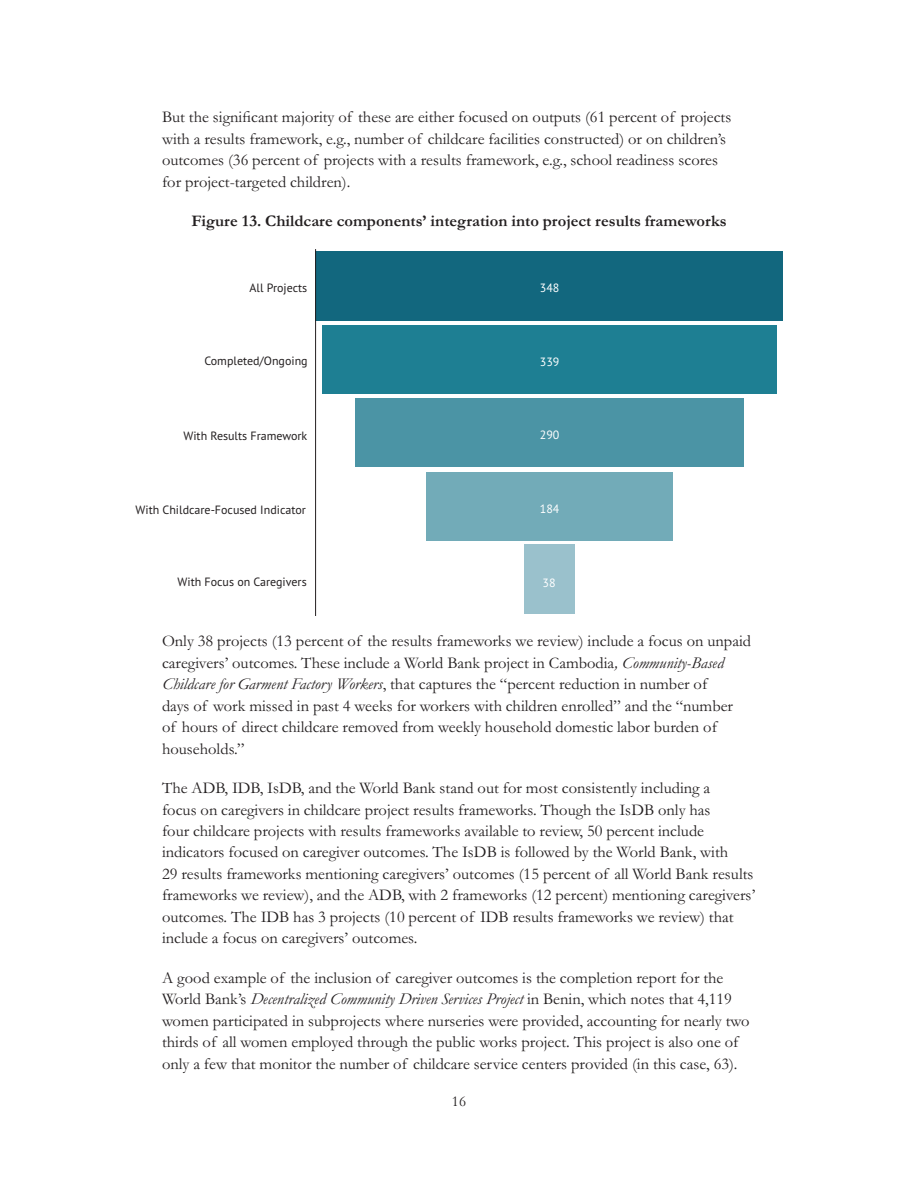
<style>
.page{position:relative;width:918px;height:1188px;background:#fff}
.page>*{position:absolute;margin:0;border:0;box-sizing:border-box;transform-origin:0 0}
.Body_text{font:16.5px/21.5px "Garamond MT Std";color:#231f20}
.Figure_title{font:700 16.5px "Garamond MT Std";color:#231f20}
.t1{font:15px "Garamond MT Std";color:#231f20}
.t2{font:12px "PT Sans";color:#231f20}
.t3{font:12px "PT Sans";color:#fff}
.s1{font-style:italic}
</style>
<div class="page">
<div style="left:315px;top:251px;width:467px;height:69px;background:#12677e"></div>
<div style="left:322px;top:325px;width:454px;height:69px;background:#1e7f93"></div>
<div style="left:355px;top:399px;width:389px;height:68px;background:#4b94a5"></div>
<div style="left:426px;top:472px;width:247px;height:69px;background:#72abb8"></div>
<div style="left:524px;top:545px;width:51px;height:69px;background:#9ac1cc"></div>
<hr style="left:315px;top:249px;width:1px;height:367px;background:#231f20">
<p class="Body_text" style="left:162px;top:107px;width:571px">But the significant majority of these are either focused on outputs (61 percent of projects with a results framework, e.g., number of childcare facilities constructed) or on children’s outcomes (36 percent of projects with a results framework, e.g., school readiness scores for project-targeted children).</p>
<p class="Figure_title" style="left:191px;top:212px;width:537px">Figure 13. Childcare components’ integration into project results frameworks</p>
<p class="t2" style="left:250px;top:280px;width:59px">All Projects</p>
<p class="t3" style="left:540px;top:280px;width:21px">348</p>
<p class="t2" style="left:204px;top:353px;width:105px">Completed/Ongoing</p>
<p class="t3" style="left:540px;top:354px;width:21px">339</p>
<p class="t2" style="left:183px;top:428px;width:125px">With Results Framework</p>
<p class="t3" style="left:540px;top:427px;width:21px">290</p>
<p class="t2" style="left:136px;top:502px;width:172px">With Childcare-Focused Indicator</p>
<p class="t3" style="left:540px;top:502px;width:21px">184</p>
<p class="t2" style="left:178px;top:574px;width:131px">With Focus on Caregivers</p>
<p class="t3" style="left:543px;top:575px;width:15px">38</p>
<p class="Body_text" style="left:162px;top:631px;width:591px">Only 38 projects (13 percent of the results frameworks we review) include a focus on unpaid caregivers’ outcomes. These include a World Bank project in Cambodia<span class="s1">, Community-Based Childcare for Garment Factory Workers</span>, that captures the “percent reduction in number of<br>days of work missed in past 4 weeks for workers with children enrolled” and the “number<br>of hours of direct childcare removed from weekly household domestic labor burden of households.”</p>
<p class="Body_text" style="left:162px;top:778px;width:595px">The ADB, IDB, IsDB, and the World Bank stand out for most consistently including a<br>focus on caregivers in childcare project results frameworks. Though the IsDB only has<br>four childcare projects with results frameworks available to review, 50 percent include indicators focused on caregiver outcomes. The IsDB is followed by the World Bank, with<br>29 results frameworks mentioning caregivers’ outcomes (15 percent of all World Bank results frameworks we review), and the ADB, with 2 frameworks (12 percent) mentioning caregivers’ outcomes. The IDB has 3 projects (10 percent of IDB results frameworks we review) that include a focus on caregivers’ outcomes.</p>
<p class="Body_text" style="left:162px;top:967px;width:589px">A good example of the inclusion of caregiver outcomes is the completion report for the World Bank’s <span class="s1">Decentralized Community Driven Services Project</span> in Benin, which notes that 4,119 women participated in subprojects where nurseries were provided, accounting for nearly two thirds of all women employed through the public works project. This project is also one of only a few that monitor the number of childcare service centers provided (in this case, 63).</p>
<p class="t1" style="left:452px;top:1094px;width:16px">16</p>
</div>
